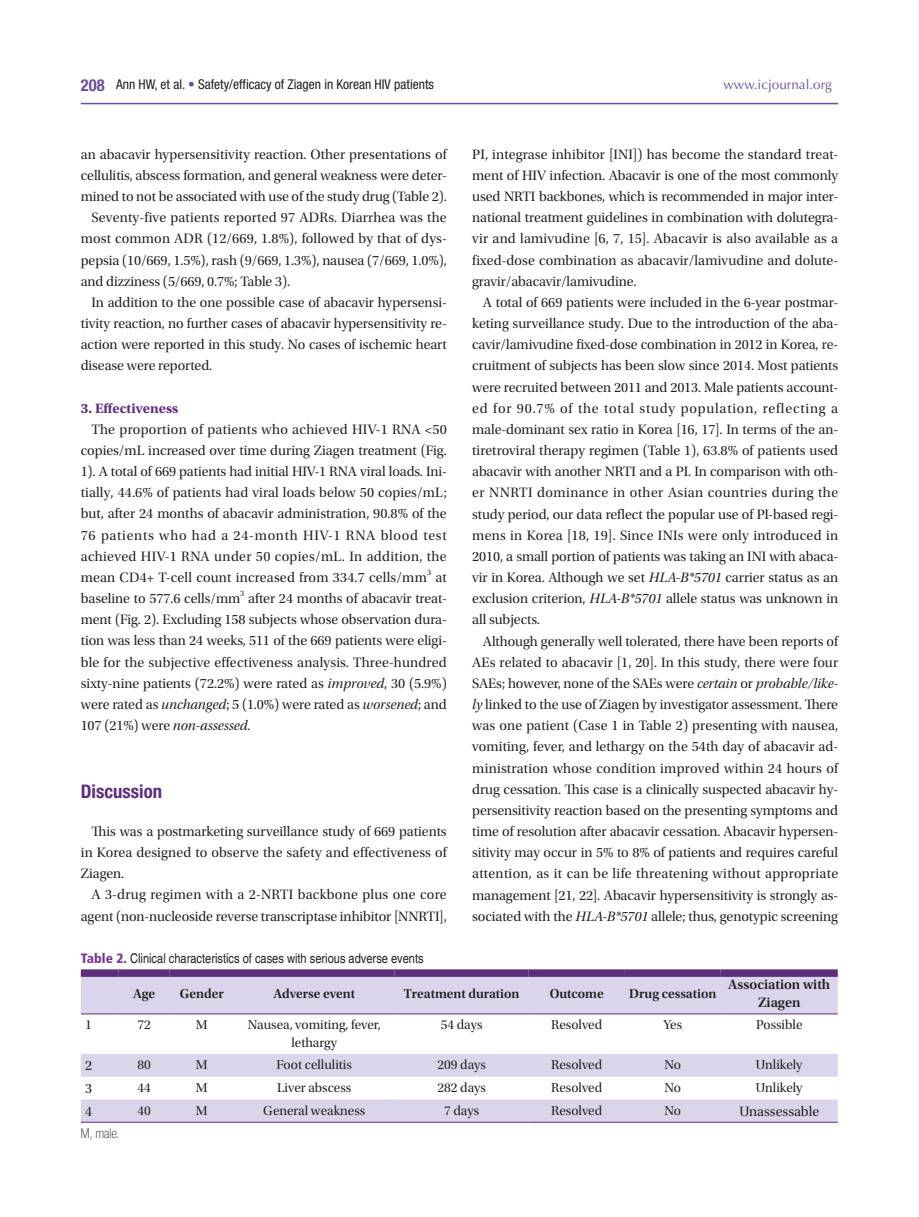
<style>
.page{position:relative;width:919px;height:1217px;background:#fff}
.page>*{position:absolute;margin:0;border:0;box-sizing:border-box;transform-origin:0 0}
.본문_타이틀_1{font:700 condensed 18.75px "Helvetica Neue";color:#5e2e7e}
.본문{font:14.25px/21.1px "Utopia Std Subh";letter-spacing:-.005em;color:#231f20;text-align:justify}
.표상단{font:14.25px/18px "Utopia Std Semibold Subh";color:#231f20;text-align:center}
.본문_소타이틀{font:700 14.25px "Utopia Std";color:#5e2e7e}
.표_내용{font:14.25px "Utopia Std Subh";letter-spacing:-.005em;color:#231f20}
.표_내용-2{font:13.5px/18px "Utopia Std Subh";color:#231f20;text-align:center}
.표_그림_타이틀{font:condensed 13.5px "Helvetica";color:#231f20}
.표상단-2{font:13.5px "Utopia Std Semibold Subh";color:#231f20}
.t1{font:condensed 13.5px "Helvetica Neue";color:#231f20}
.t2{font:13.5px "Optima LT Std";color:#6850a1}
.그림_설명{font:100 condensed 13.5px "Helvetica Neue";color:#231f20}
.본문-2{font:8.25px "Utopia Std Subh";color:#231f20}
.s1{font-weight:700;font-size:16.5px;color:#6850a1}
.s2{color:#6850a1}
.s3{font-family:"Utopia Std Subh It"}
.s4{font-family:"Frutiger LT Std";font-weight:900;color:#753790}
</style>
<div class="page">
<hr style="left:81px;top:103px;width:757px;height:1px;background:#6850a1">
<svg style="left:81px;top:976px;width:756px;height:145px;fill:#dad5ea"></svg>
<div style="left:81px;top:969px;width:38px;height:7px;background:#5e2e7e"></div>
<div style="left:119px;top:969px;width:51px;height:7px;background:#5e2e7e"></div>
<div style="left:170px;top:969px;width:64px;height:7px;background:#5e2e7e"></div>
<div style="left:234px;top:969px;width:160px;height:7px;background:#5e2e7e"></div>
<div style="left:394px;top:969px;width:134px;height:7px;background:#5e2e7e"></div>
<div style="left:528px;top:969px;width:97px;height:7px;background:#5e2e7e"></div>
<div style="left:625px;top:969px;width:95px;height:7px;background:#5e2e7e"></div>
<div style="left:720px;top:969px;width:117px;height:7px;background:#5e2e7e"></div>
<hr style="left:81px;top:1013px;width:38px;height:1px;background:#5e2e7e">
<hr style="left:119px;top:1013px;width:51px;height:1px;background:#5e2e7e">
<hr style="left:170px;top:1013px;width:64px;height:1px;background:#5e2e7e">
<hr style="left:234px;top:1013px;width:160px;height:1px;background:#5e2e7e">
<hr style="left:394px;top:1013px;width:134px;height:1px;background:#5e2e7e">
<hr style="left:528px;top:1013px;width:97px;height:1px;background:#5e2e7e">
<hr style="left:625px;top:1013px;width:95px;height:1px;background:#5e2e7e">
<hr style="left:720px;top:1013px;width:117px;height:1px;background:#5e2e7e">
<hr style="left:81px;top:1121px;width:38px;height:1px;background:#5e2e7e">
<hr style="left:119px;top:1121px;width:51px;height:1px;background:#5e2e7e">
<hr style="left:170px;top:1121px;width:64px;height:1px;background:#5e2e7e">
<hr style="left:234px;top:1121px;width:160px;height:1px;background:#5e2e7e">
<hr style="left:394px;top:1121px;width:134px;height:1px;background:#5e2e7e">
<hr style="left:528px;top:1121px;width:97px;height:1px;background:#5e2e7e">
<hr style="left:625px;top:1121px;width:95px;height:1px;background:#5e2e7e">
<hr style="left:720px;top:1121px;width:117px;height:1px;background:#5e2e7e">
<p class="t1" style="left:81px;top:76px;width:354px"><span class="s1">208</span> Ann HW, et al. <span class="s2">•</span> Safety/efficacy of Ziagen in Korean HIV patients</p>
<p class="t2" style="left:723px;top:76px;width:110px">www.icjournal.org</p>
<p class="본문" style="left:81px;top:144px;width:367px">an abacavir hypersensitivity reaction. Other presentations of cellulitis, abscess formation, and general weakness were deter&shy;mined to not be associated with use of the study drug (Table 2).</p>
<p class="본문" style="left:81px;top:207px;width:367px;text-indent:11px">Seventy-five patients reported 97 ADRs. Diarrhea was the most common ADR (12/669, 1.8%), followed by that of dys&shy;pepsia (10/669, 1.5%), rash (9/669, 1.3%), nausea (7/669, 1.0%), and dizziness (5/669, 0.7%; Table 3).</p>
<p class="본문" style="left:81px;top:292px;width:367px;text-indent:11px">In addition to the one possible case of abacavir hypersensi&shy;tivity reaction, no further cases of abacavir hypersensitivity re&shy;action were reported in this study. No cases of ischemic heart disease were reported.</p>
<p class="본문_소타이틀" style="left:81px;top:400px;width:99px">3. Effectiveness</p>
<p class="본문" style="left:81px;top:418px;width:367px;text-indent:11px">The proportion of patients who achieved HIV-1 RNA &lt;50 copies/mL increased over time during Ziagen treatment (Fig.<br>1). A total of 669 patients had initial HIV-1 RNA viral loads. Ini&shy;tially, 44.6% of patients had viral loads below 50 copies/mL; but, after 24 months of abacavir administration, 90.8% of the 76 patients who had a 24-month HIV-1 RNA blood test achieved HIV-1 RNA under 50 copies/mL. In addition, the mean CD4+ T-cell count increased from 334.7 cells/mm</p>
<p class="본문-2" style="left:427px;top:568px;width:6px">3</p>
<p class="본문" style="left:435px;top:566px;width:13px">at</p>
<p class="본문" style="left:81px;top:588px;width:161px">baseline to 577.6 cells/mm</p>
<p class="본문-2" style="left:240px;top:589px;width:6px">3</p>
<p class="본문" style="left:81px;top:588px;width:367px;text-indent:167px">after 24 months of abacavir treat&shy;ment (Fig. 2). Excluding 158 subjects whose observation dura&shy;tion was less than 24 weeks, 511 of the 669 patients were eligi&shy;ble for the subjective effectiveness analysis. Three-hundred sixty-nine patients (72.2%) were rated as <span class="s3">improved</span>, 30 (5.9%) were rated as <span class="s3">unchanged</span>; 5 (1.0%) were rated as <span class="s3">worsened</span>; and 107 (21%) were <span class="s3">non-assessed</span>.</p>
<p class="본문_타이틀_1" style="left:81px;top:779px;width:83px">Discussion</p>
<p class="본문" style="left:81px;top:820px;width:367px;text-indent:11px">This was a postmarketing surveillance study of 669 patients in Korea designed to observe the safety and effectiveness of Ziagen.</p>
<p class="본문" style="left:81px;top:884px;width:367px;text-align:right">A 3-drug regimen with a 2-NRTI backbone plus one core agent (non-nucleoside reverse transcriptase inhibitor [NNRTI],</p>
<p class="본문" style="left:472px;top:144px;width:367px">PI, integrase inhibitor [INI]) has become the standard treat&shy;ment of HIV infection. Abacavir is one of the most commonly used NRTI backbones, which is recommended in major inter&shy;national treatment guidelines in combination with dolutegra&shy;vir and lamivudine [6, 7, 15]. Abacavir is also available as a fixed-dose combination as abacavir/lamivudine and dolute&shy;gravir/abacavir/lamivudine.</p>
<p class="본문" style="left:472px;top:292px;width:367px;text-indent:11px">A total of 669 patients were included in the 6-year postmar&shy;keting surveillance study. Due to the introduction of the aba&shy;cavir/lamivudine fixed-dose combination in 2012 in Korea, re&shy;cruitment of subjects has been slow since 2014. Most patients were recruited between 2011 and 2013. Male patients account&shy;ed for 90.7% of the total study population, reflecting a male-dominant sex ratio in Korea [16, 17]. In terms of the an&shy;tiretroviral therapy regimen (Table 1), 63.8% of patients used abacavir with another NRTI and a PI. In comparison with oth&shy;er NNRTI dominance in other Asian countries during the study period, our data reflect the popular use of PI-based regi&shy;mens in Korea [18, 19]. Since INIs were only introduced in 2010, a small portion of patients was taking an INI with abaca&shy;vir in Korea. Although we set <span class="s3">HLA-B*5701</span> carrier status as an exclusion criterion, <span class="s3">HLA-B*5701</span> allele status was unknown in all subjects.</p>
<p class="본문" style="left:472px;top:630px;width:367px;text-indent:11px">Although generally well tolerated, there have been reports of AEs related to abacavir [1, 20]. In this study, there were four SAEs; however, none of the SAEs were <span class="s3">certain</span> or <span class="s3">probable/like&shy;ly</span> linked to the use of Ziagen by investigator assessment. There was one patient (Case 1 in Table 2) presenting with nausea, vomiting, fever, and lethargy on the 54th day of abacavir ad&shy;ministration whose condition improved within 24 hours of drug cessation. This case is a clinically suspected abacavir hy&shy;persensitivity reaction based on the presenting symptoms and time of resolution after abacavir cessation. Abacavir hypersen&shy;sitivity may occur in 5% to 8% of patients and requires careful attention, as it can be life threatening without appropriate management [21, 22]. Abacavir hypersensitivity is strongly as&shy;sociated with the <span class="s3">HLA-B*5701</span> allele; thus, genotypic screening</p>
<p class="표_그림_타이틀" style="left:81px;top:950px;width:344px"><span class="s4">Table 2.</span> Clinical characteristics of cases with serious adverse events</p>
<p class="표상단-2" style="left:133px;top:985px;width:24px">Age</p>
<p class="표상단-2" style="left:180px;top:985px;width:45px">Gender</p>
<p class="표상단-2" style="left:273px;top:985px;width:83px">Adverse event</p>
<p class="표상단-2" style="left:404px;top:985px;width:117px">Treatment duration</p>
<p class="표상단-2" style="left:549px;top:985px;width:56px">Outcome</p>
<p class="표상단-2" style="left:629px;top:985px;width:88px">Drug cessation</p>
<p class="표상단" style="left:728px;top:975px;width:103px">Association with<br>Ziagen</p>
<p class="표_내용-2" style="left:85px;top:1015px;width:8px">1</p>
<p class="표_내용-2" style="left:137px;top:1015px;width:15px">72</p>
<p class="표_내용-2" style="left:196px;top:1015px;width:13px">M</p>
<p class="표_내용-2" style="left:248px;top:1015px;width:134px">Nausea, vomiting, fever, lethargy</p>
<p class="표_내용-2" style="left:440px;top:1015px;width:43px">54 days</p>
<p class="표_내용-2" style="left:551px;top:1015px;width:52px">Resolved</p>
<p class="표_내용-2" style="left:663px;top:1015px;width:20px">Yes</p>
<p class="표_내용-2" style="left:756px;top:1015px;width:48px">Possible</p>
<p class="표_내용" style="left:85px;top:1057px;width:9px">2</p>
<p class="표_내용-2" style="left:137px;top:1055px;width:15px">80</p>
<p class="표_내용-2" style="left:196px;top:1055px;width:13px">M</p>
<p class="표_내용-2" style="left:276px;top:1055px;width:77px">Foot cellulitis</p>
<p class="표_내용-2" style="left:437px;top:1055px;width:50px">209 days</p>
<p class="표_내용-2" style="left:551px;top:1055px;width:52px">Resolved</p>
<p class="표_내용-2" style="left:664px;top:1055px;width:18px">No</p>
<p class="표_내용-2" style="left:755px;top:1055px;width:48px">Unlikely</p>
<p class="표_내용" style="left:85px;top:1080px;width:9px">3</p>
<p class="표_내용-2" style="left:137px;top:1078px;width:15px">44</p>
<p class="표_내용-2" style="left:196px;top:1078px;width:13px">M</p>
<p class="표_내용-2" style="left:277px;top:1078px;width:76px">Liver abscess</p>
<p class="표_내용-2" style="left:437px;top:1078px;width:50px">282 days</p>
<p class="표_내용-2" style="left:551px;top:1078px;width:52px">Resolved</p>
<p class="표_내용-2" style="left:664px;top:1078px;width:18px">No</p>
<p class="표_내용-2" style="left:755px;top:1078px;width:48px">Unlikely</p>
<p class="표_내용" style="left:85px;top:1102px;width:9px">4</p>
<p class="표_내용-2" style="left:137px;top:1101px;width:15px">40</p>
<p class="표_내용-2" style="left:196px;top:1101px;width:13px">M</p>
<p class="표_내용-2" style="left:263px;top:1101px;width:103px">General weakness</p>
<p class="표_내용-2" style="left:444px;top:1101px;width:37px">7 days</p>
<p class="표_내용-2" style="left:551px;top:1101px;width:52px">Resolved</p>
<p class="표_내용-2" style="left:664px;top:1101px;width:18px">No</p>
<p class="표_내용" style="left:739px;top:1102px;width:81px">Unassessable</p>
<p class="그림_설명" style="left:81px;top:1125px;width:40px">M, male.</p>
</div>
